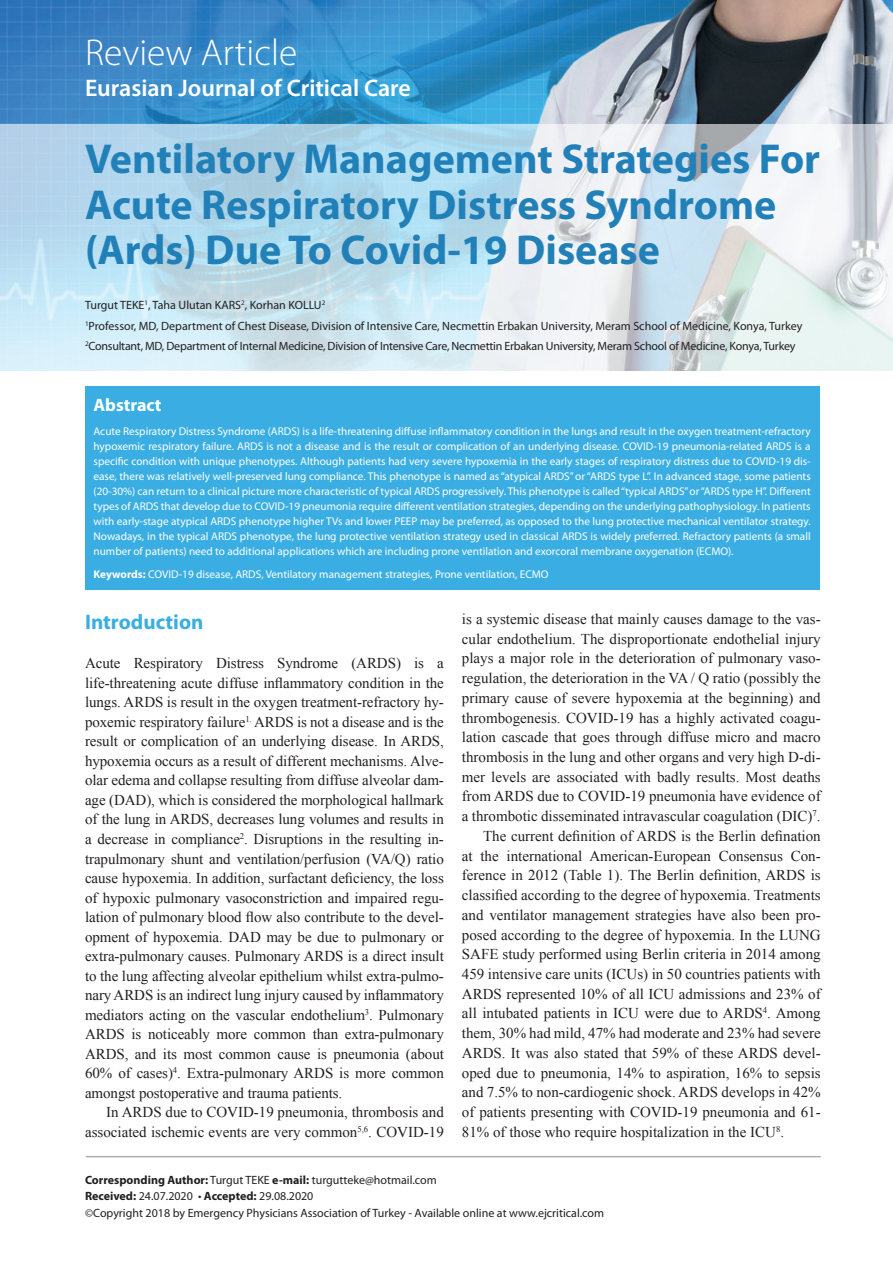
<style>
.page{position:relative;width:893px;height:1263px;background:#fff}
.page>*{position:absolute;margin:0;border:0;box-sizing:border-box;transform-origin:0 0}
.t1{font:700 42px/45.3px "Myriad Pro";color:#2280b8}
.t2{font:300 37.5px "Myriad Pro";color:#fff}
.t3{font:600 24px "Myriad Pro";color:#fff}
.t4{font:700 21px "Myriad Pro";color:#3aaee3}
.t5{font:700 18px "Myriad Pro";color:#fff}
.Default{font:15px/19.6px "Times New Roman";color:#231f20;text-align:justify}
.t6{font:12px "Myriad Pro";color:#231f20}
.t7{font:12px "Myriad Pro";letter-spacing:-.02em;color:#231f20}
.t8{font:11.25px/15px "Myriad Pro";color:#fff;text-align:justify}
.s1{font-weight:700}
</style>
<div class="page">
<img style="left:0;top:0;width:893px;height:124px">
<hr style="left:86px;top:1156px;width:735px;height:1px;background:#acadb1">
<div style="left:86px;top:386px;width:734px;height:204px;background:#3aaee3"></div>
<svg style="left:0;top:124px;width:893px;height:247px"></svg>
<p class="t2" style="left:85px;top:32px;width:214px">Review Article</p>
<p class="t3" style="left:85px;top:72px;width:327px">Eurasian Journal of Critical Care</p>
<p class="t1" style="left:85px;top:135px;width:737px">Ventilatory Management Strategies For<br>Acute Respiratory Distress Syndrome (Ards) Due To Covid-19 Disease</p>
<p class="t6" style="left:85px;top:297px;width:242px">Turgut TEKE<sup>1</sup>, Taha Ulutan KARS<sup>2</sup>, Korhan KOLLU<sup>2</sup></p>
<p class="t6" style="left:85px;top:318px;width:719px"><sup>1</sup>Professor, MD, Department of Chest Disease, Division of Intensive Care, Necmettin Erbakan University, Meram School of Medicine, Konya, Turkey</p>
<p class="t7" style="left:85px;top:339px;width:712px"><sup>2</sup>Consultant, MD, Department of Internal Medicine, Division of Intensive Care, Necmettin Erbakan University, Meram School of Medicine, Konya, Turkey</p>
<p class="t5" style="left:94px;top:394px;width:70px">Abstract</p>
<p class="t8" style="left:94px;top:423px;width:719px">Acute Respiratory Distress Syndrome (ARDS) is a life-threatening diffuse inflammatory condition in the lungs and result in the oxygen treatment-refractory hypoxemic respiratory failure. ARDS is not a disease and is the result or complication of an underlying disease. COVID-19 pneumonia-related ARDS is a specific condition with unique phenotypes. Although patients had very severe hypoxemia in the early stages of respiratory distress due to COVID-19 dis&shy;ease, there was relatively well-preserved lung compliance. This phenotype is named as “atypical ARDS” or “ARDS type L”. In advanced stage, some patients (20-30%) can return to a clinical picture more characteristic of typical ARDS progressively. This phenotype is called “typical ARDS” or “ARDS type H”. Different types of ARDS that develop due to COVID-19 pneumonia require different ventilation strategies, depending on the underlying pathophysiology. In patients with early-stage atypical ARDS phenotype higher TVs and lower PEEP may be preferred, as opposed to the lung protective mechanical ventilator strategy.<br>Nowadays, in the typical ARDS phenotype, the lung protective ventilation strategy used in classical ARDS is widely preferred. Refractory patients (a small number of patients) need to additional applications which are including prone ventilation and exorcoral membrane oxygenation (ECMO).</p>
<p class="t8" style="left:94px;top:567px;width:457px"><span class="s1">Keywords:</span> COVID-19 disease, ARDS, Ventilatory management strategies, Prone ventilation, ECMO</p>
<p class="t4" style="left:85px;top:609px;width:120px">Introduction</p>
<p class="Default" style="left:85px;top:653px;width:360px">Acute Respiratory Distress Syndrome (ARDS) is a life-threatening acute diffuse inflammatory condition in the lungs. ARDS is result in the oxygen treatment-refractory hy&shy;poxemic respiratory failure<sup>1.</sup> ARDS is not a disease and is the result or complication of an underlying disease. In ARDS, hypoxemia occurs as a result of different mechanisms. Alve&shy;olar edema and collapse resulting from diffuse alveolar dam&shy;age (DAD), which is considered the morphological hallmark of the lung in ARDS, decreases lung volumes and results in a decrease in compliance<sup>2</sup>. Disruptions in the resulting in&shy;trapulmonary shunt and ventilation/perfusion (VA/Q) ratio cause hypoxemia. In addition, surfactant deficiency, the loss of hypoxic pulmonary vasoconstriction and impaired regu&shy;lation of pulmonary blood flow also contribute to the devel&shy;opment of hypoxemia. DAD may be due to pulmonary or extra-pulmonary causes. Pulmonary ARDS is a direct insult to the lung affecting alveolar epithelium whilst extra-pulmo&shy;nary ARDS is an indirect lung injury caused by inflammatory mediators acting on the vascular endothelium<sup>3</sup>. Pulmonary ARDS is noticeably more common than extra-pulmonary ARDS, and its most common cause is pneumonia (about 60% of cases)<sup>4</sup>. Extra-pulmonary ARDS is more common amongst postoperative and trauma patients.</p>
<p class="Default" style="left:85px;top:1102px;width:360px;text-align:right">In ARDS due to COVID-19 pneumonia, thrombosis and associated ischemic events are very common<sup>5,6</sup>. COVID-19</p>
<p class="Default" style="left:462px;top:609px;width:360px">is a systemic disease that mainly causes damage to the vas&shy;cular endothelium. The disproportionate endothelial injury plays a major role in the deterioration of pulmonary vaso&shy;regulation, the deterioration in the VA / Q ratio (possibly the primary cause of severe hypoxemia at the beginning) and thrombogenesis. COVID-19 has a highly activated coagu&shy;lation cascade that goes through diffuse micro and macro thrombosis in the lung and other organs and very high D-di&shy;mer levels are associated with badly results. Most deaths from ARDS due to COVID-19 pneumonia have evidence of a thrombotic disseminated intravascular coagulation (DIC)<sup>7</sup>.</p>
<p class="Default" style="left:462px;top:826px;width:360px;text-indent:21px">The current definition of ARDS is the Berlin defination at the international American-European Consensus Con&shy;ference in 2012 (Table 1). The Berlin definition, ARDS is classified according to the degree of hypoxemia. Treatments and ventilator management strategies have also been pro&shy;posed according to the degree of hypoxemia. In the LUNG SAFE study performed using Berlin criteria in 2014 among 459 intensive care units (ICUs) in 50 countries patients with ARDS represented 10% of all ICU admissions and 23% of all intubated patients in ICU were due to ARDS<sup>4</sup>. Among them, 30% had mild, 47% had moderate and 23% had severe ARDS. It was also stated that 59% of these ARDS devel&shy;oped due to pneumonia, 14% to aspiration, 16% to sepsis and 7.5% to non-cardiogenic shock. ARDS develops in 42% of patients presenting with COVID-19 pneumonia and 61- 81% of those who require hospitalization in the ICU<sup>8</sup>.</p>
<p class="t6" style="left:85px;top:1172px;width:353px"><span class="s1">Corresponding Author:</span> Turgut TEKE <span class="s1">e-mail:</span> turgutteke@hotmail.com</p>
<p class="t6" style="left:85px;top:1189px;width:230px"><span class="s1">Received:</span> 24.07.2020 • <span class="s1">Accepted:</span> 29.08.2020</p>
<p class="t6" style="left:85px;top:1205px;width:521px">©Copyright 2018 by Emergency Physicians Association of Turkey - Available online at www.ejcritical.com</p>
</div>
